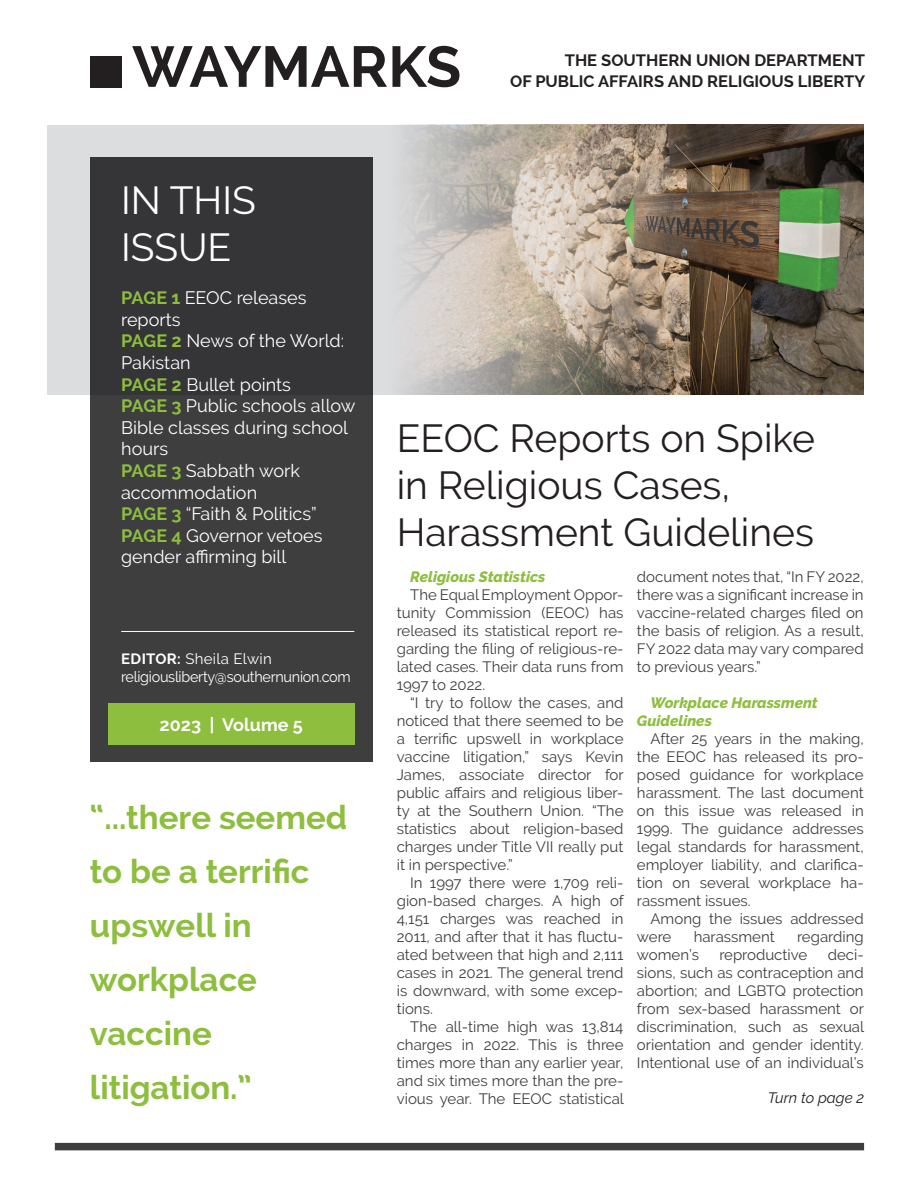
<style>
.page{position:relative;width:918px;height:1188px;background:#fff}
.page>*{position:absolute;margin:0;border:0;box-sizing:border-box;transform-origin:0 0}
.t1{font:39px/46.8px "Raleway";color:#231f20}
.t2{font:39px/46.8px "Raleway";color:#fff}
.t3{font:700 33px/54px "Raleway";color:#8dbe3e}
.t4{font:18px/21.6px "Raleway";color:#fff}
.t5{font:700 18px "Raleway";color:#fff}
.t6{font:700 16.5px/21px "Raleway";color:#231f20;text-align:right}
.t7{font:15px/18px "Raleway";color:#3e3e3f;text-align:justify}
.t8{font:15px/18px "Raleway";letter-spacing:-.02em;color:#fff}
.t9{font:italic 800 15px/18px "Raleway";color:#8dbe3e}
.t10{font:italic 15px "Raleway";color:#231f20}
.s1{font-weight:700;color:#8dbe3e}
.s2{font-weight:700}
</style>
<div class="page">
<svg style="left:132px;top:46px;width:327px;height:41px"></svg>
<div style="left:48px;top:125px;width:816px;height:269px;background:#dcdddf"></div>
<img style="left:403px;top:125px;width:461px;height:269px">
<div style="left:90px;top:157px;width:282px;height:605px;background:#3e3e3f"></div>
<div style="left:90px;top:56px;width:31px;height:31px;background:#231f20"></div>
<div style="left:55px;top:1143px;width:809px;height:7px;background:#3e3e3f"></div>
<div style="left:108px;top:703px;width:246px;height:41px;background:#8dbe3e"></div>
<hr style="left:121px;top:631px;width:233px;height:1px;background:#fff">
<h1 class="t2" style="left:121px;top:179px;width:136px">IN THIS<br>ISSUE</h1>
<p class="t4" style="left:121px;top:288px;width:236px"><span class="s1">PAGE 1</span> EEOC releases reports<br><span class="s1">PAGE 2</span> News of the World:<br>Pakistan<br><span class="s1">PAGE 2</span> Bullet points<br><span class="s1">PAGE 3</span> Public schools allow<br>Bible classes during school hours<br><span class="s1">PAGE 3</span> Sabbath work accommodation<br><span class="s1">PAGE 3</span> “Faith &amp; Politics”<br><span class="s1">PAGE 4</span> Governor vetoes gender a昀케rming bill</p>
<p class="t8" style="left:121px;top:650px;width:231px"><span class="s2">EDITOR:</span> Sheila Elwin religiousliberty@southernunion.com</p>
<p class="t5" style="left:159px;top:717px;width:145px">2023 | Volume 5</p>
<h2 class="t3" style="left:90px;top:793px;width:259px">“...there seemed to be a terri昀椀c upswell in workplace vaccine litigation.”</h2>
<p class="t6" style="left:510px;top:51px;width:356px">THE SOUTHERN UNION DEPARTMENT<br>OF PUBLIC AFFAIRS AND RELIGIOUS LIBERTY</p>
<h1 class="t1" style="left:397px;top:417px;width:420px">EEOC Reports on Spike in Religious Cases,<br>Harassment Guidelines</h1>
<p class="t9" style="left:410px;top:569px;width:137px">Religious Statistics</p>
<p class="t7" style="left:397px;top:586px;width:228px;text-indent:14px">The Equal Employment Oppor&shy;tunity Commission (EEOC) has released its statistical report re&shy;garding the 昀椀ling of religious-re&shy;lated cases. Their data runs from 1997 to 2022.</p>
<p class="t7" style="left:397px;top:694px;width:229px;text-indent:14px">“I try to follow the cases, and noticed that there seemed to be a terri昀椀c upswell in workplace vaccine litigation,” says Kevin James, associate director for public a昀昀airs and religious liber&shy;ty at the Southern Union. “The statistics about religion-based charges under Title VII really put it in perspective.”</p>
<p class="t7" style="left:397px;top:874px;width:229px;text-indent:14px">In 1997 there were 1,709 reli&shy;gion-based charges. A high of 4,151 charges was reached in 2011, and after that it has 昀氀uctu&shy;ated between that high and 2,111 cases in 2021. The general trend is downward, with some excep&shy;tions.</p>
<p class="t7" style="left:397px;top:1018px;width:229px;text-indent:14px">The all-time high was 13,814 charges in 2022. This is three times more than any earlier year, and six times more than the pre&shy;vious year. The EEOC statistical</p>
<p class="t7" style="left:637px;top:568px;width:228px">document notes that, “In FY 2022, there was a signi昀椀cant increase in vaccine-related charges 昀椀led on the basis of religion. As a result, FY 2022 data may vary compared to previous years.”</p>
<p class="t9" style="left:637px;top:695px;width:182px;text-indent:14px">Workplace Harassment<br>Guidelines</p>
<p class="t7" style="left:637px;top:730px;width:228px;text-indent:14px">After 25 years in the making, the EEOC has released its pro&shy;posed guidance for workplace harassment. The last document on this issue was released in 1999. The guidance addresses legal standards for harassment, employer liability, and clari昀椀ca&shy;tion on several workplace ha&shy;rassment issues.</p>
<p class="t7" style="left:637px;top:910px;width:228px;text-indent:14px">Among the issues addressed were</p>
<p class="t7" style="left:694px;top:928px;width:83px">harassment</p>
<p class="t7" style="left:797px;top:928px;width:68px">regarding</p>
<p class="t7" style="left:637px;top:946px;width:63px">women’s</p>
<p class="t7" style="left:719px;top:946px;width:90px">reproductive</p>
<p class="t7" style="left:637px;top:946px;width:229px;text-indent:191px">deci&shy;sions, such as contraception and abortion; and LGBTQ protection from sex-based harassment or discrimination, such as sexual orientation and gender identity.<br>Intentional use of an individual’s</p>
<p class="t10" style="left:768px;top:1092px;width:98px">Turn to page 2</p>
</div>
